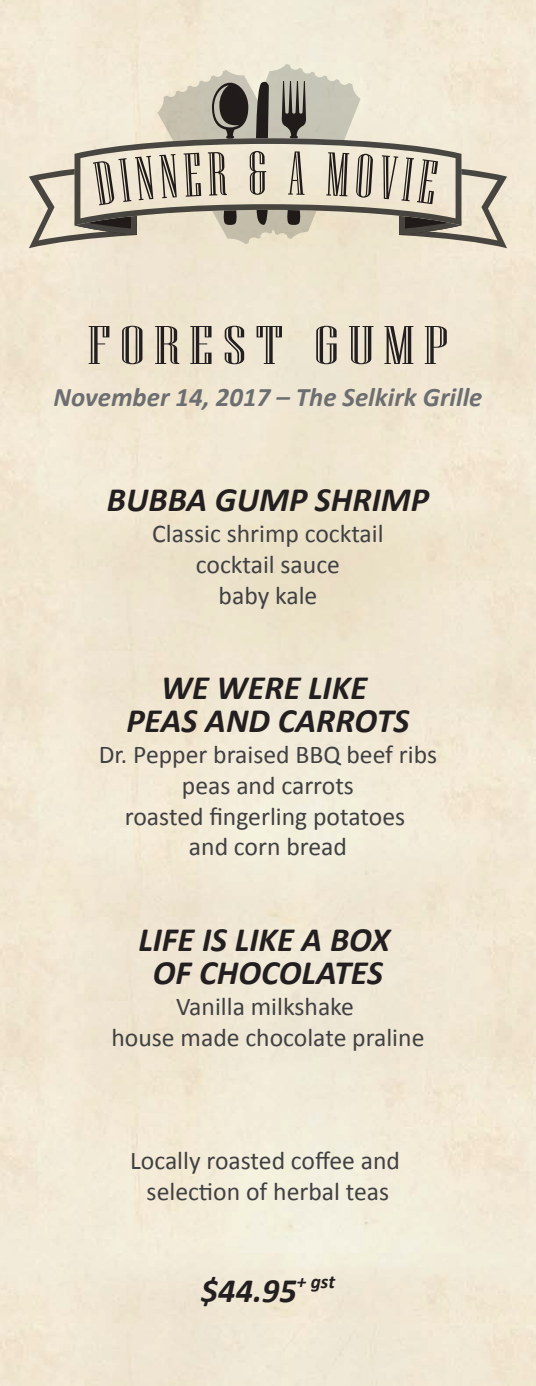
<style>
.page{position:relative;width:536px;height:1386px;background:#fff}
.page>*{position:absolute;margin:0;border:0;box-sizing:border-box;transform-origin:0 0}
.t1{font:54.25px "Niagara Engraved";letter-spacing:.105em;color:#231f20;scale:1.56 1}
.t2{font:italic 700 34.12px/33.2px "Calibri";color:#231f20;text-align:center}
.t3{font:italic 700 26.78px "Calibri";color:#6d6e71}
.t4{font:25.72px/30.8px "Calibri";color:#414042;text-align:center}
</style>
<div class="page">
<svg style="left:373px;top:138px;width:88px;height:87px;background:#c7c1b1"></svg>
<svg style="left:29px;top:64px;width:344px;height:184px;background:#c6bfae"></svg>
<svg style="left:381px;top:154px;width:126px;height:94px;background:#bcb4a4"></svg>
<h1 class="t1" style="left:87px;top:317px;width:233px">FOREST GUMP</h1>
<p class="t3" style="left:53px;top:378px;width:430px">November 14, 2017 – The Selkirk Grille</p>
<h2 class="t2" style="left:107px;top:482px;width:323px">BUBBA GUMP SHRIMP</h2>
<p class="t4" style="left:152px;top:517px;width:233px">Classic shrimp cocktail cocktail sauce<br>baby kale</p>
<h2 class="t2" style="left:126px;top:670px;width:284px">WE WERE LIKE<br>PEAS AND CARROTS</h2>
<p class="t4" style="left:99px;top:738px;width:339px">Dr. Pepper braised BBQ beef ribs peas and carrots<br>roasted fingerling potatoes<br>and corn bread</p>
<h2 class="t2" style="left:138px;top:922px;width:253px">LIFE IS LIKE A BOX<br>OF CHOCOLATES</h2>
<p class="t4" style="left:111px;top:990px;width:314px">Vanilla milkshake<br>house made chocolate praline</p>
<p class="t4" style="left:130px;top:1144px;width:271px">Locally roasted coffee and selection of herbal teas</p>
<h2 class="t2" style="left:201px;top:1273px;width:135px">$44.95<sup>+</sup> <sup>gst</sup></h2>
</div>
